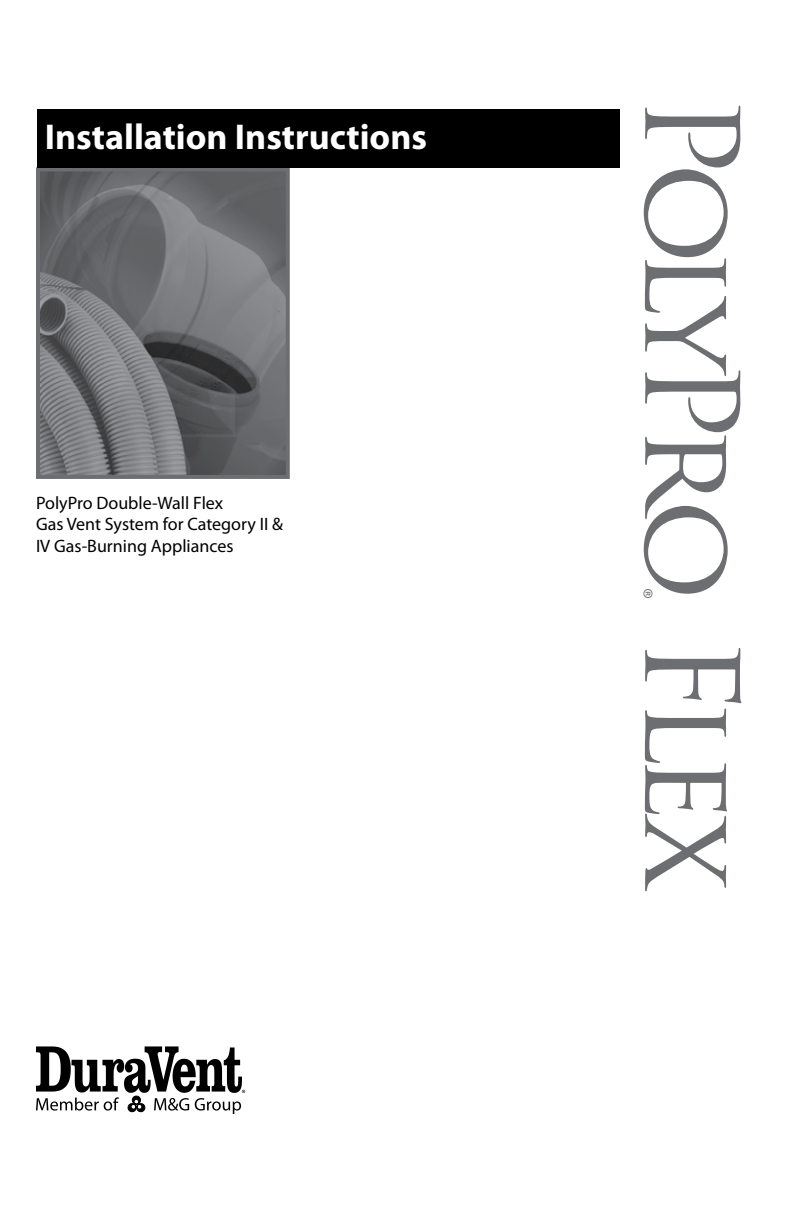
<style>
.page{position:relative;width:792px;height:1224px;background:#fff}
.page>*{position:absolute;margin:0;border:0;box-sizing:border-box;transform-origin:0 0}
.t1{font:126px "Trajan Pro";letter-spacing:-.1em;color:#6d6e71}
.t2{font:700 36px "Myriad Pro";color:#fff}
.t3{font:300 28px "Myriad Pro";color:#6d6e71}
.t4{font:18px/22px "Myriad Pro";color:#000}
</style>
<div class="page">
<img style="left:41px;top:172px;width:244px;height:302px">
<div style="left:36px;top:167px;width:254px;height:312px;border:4px solid #6d6e71"></div>
<div style="left:37px;top:109px;width:583px;height:58px;background:#000"></div>
<svg style="left:36px;top:1046px;width:209px;height:68px"></svg>
<h2 class="t2" style="left:45px;top:114px;width:384px">Installation Instructions</h2>
<p class="t4" style="left:36px;top:491px;width:249px">PolyPro Double-Wall Flex<br>Gas Vent System for Category II &amp;<br>IV Gas-Burning Appliances</p>
<h1 class="t1" style="left:771px;top:94px;width:799px;rotate:90deg">PolyPro Flex</h1>
<h3 class="t3" style="left:660px;top:588px;width:13px;rotate:90deg">®</h3>
</div>
